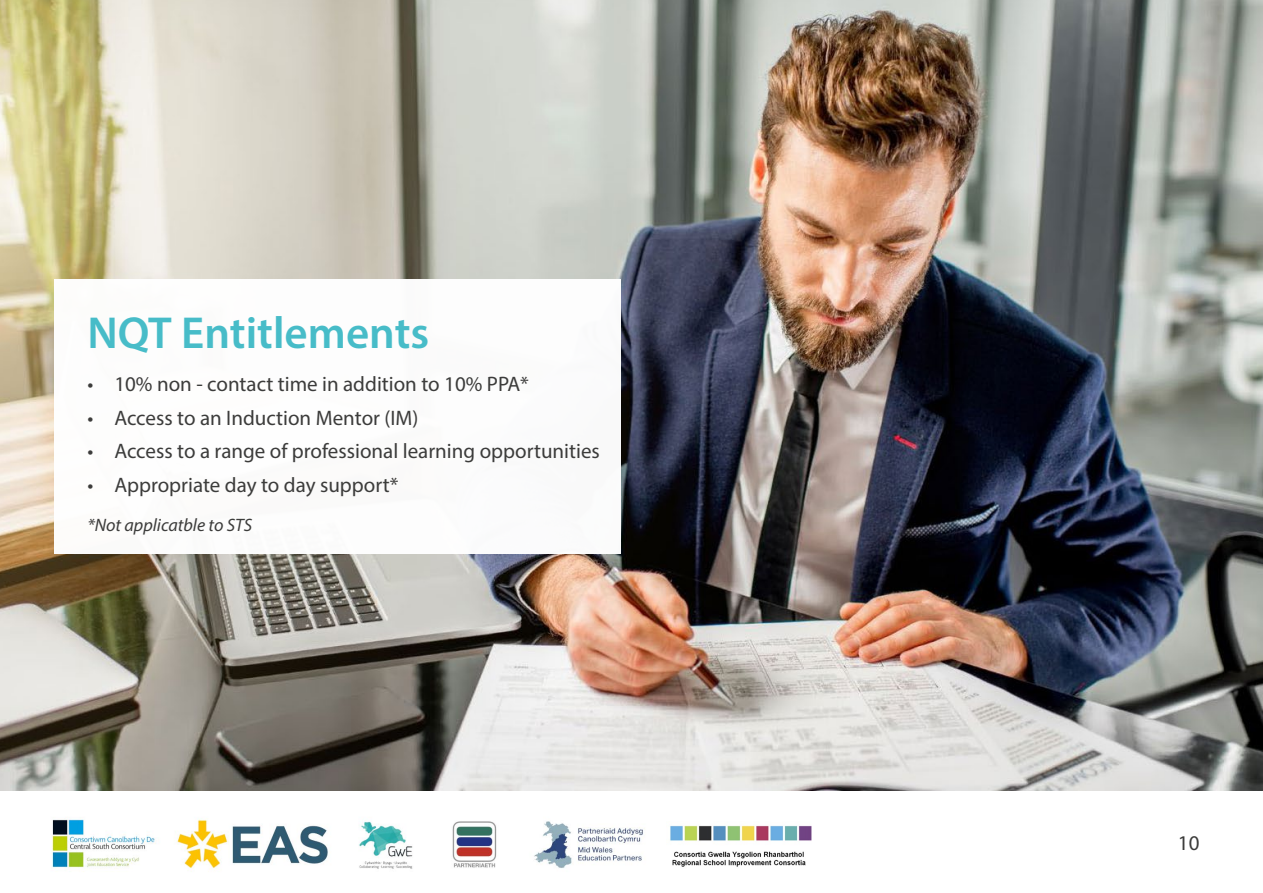
<style>
.page{position:relative;width:1263px;height:893px;background:#fff}
.page>*{position:absolute;margin:0;border:0;box-sizing:border-box;transform-origin:0 0}
.t1{font:600 45px "Myriad Pro";color:#47bcc8}
.t2{font:21px "Myriad Pro";color:#3c3c3b}
.t3{font:italic 18px "Myriad Pro";color:#3c3c3b}
</style>
<div class="page">
<img style="left:0;top:0;width:1263px;height:791px">
<div style="left:54px;top:279px;width:567px;height:274px;background:#fff"></div>
<img style="left:51px;top:819px;width:594px;height:53px">
<img style="left:670px;top:825px;width:142px;height:42px">
<h1 class="t1" style="left:87px;top:305px;width:343px">NQT Entitlements</h1>
<p class="t2" style="left:87px;top:371px;width:443px">• 10% non - contact time in addition to 10% PPA*</p>
<p class="t2" style="left:87px;top:405px;width:332px">• Access to an Induction Mentor (IM)</p>
<p class="t2" style="left:87px;top:438px;width:514px">• Access to a range of professional learning opportunities</p>
<p class="t2" style="left:87px;top:472px;width:312px">• Appropriate day to day support*</p>
<p class="t3" style="left:87px;top:513px;width:166px">*Not applicatble to STS</p>
<p class="t2" style="left:1178px;top:830px;width:23px">10</p>
</div>
